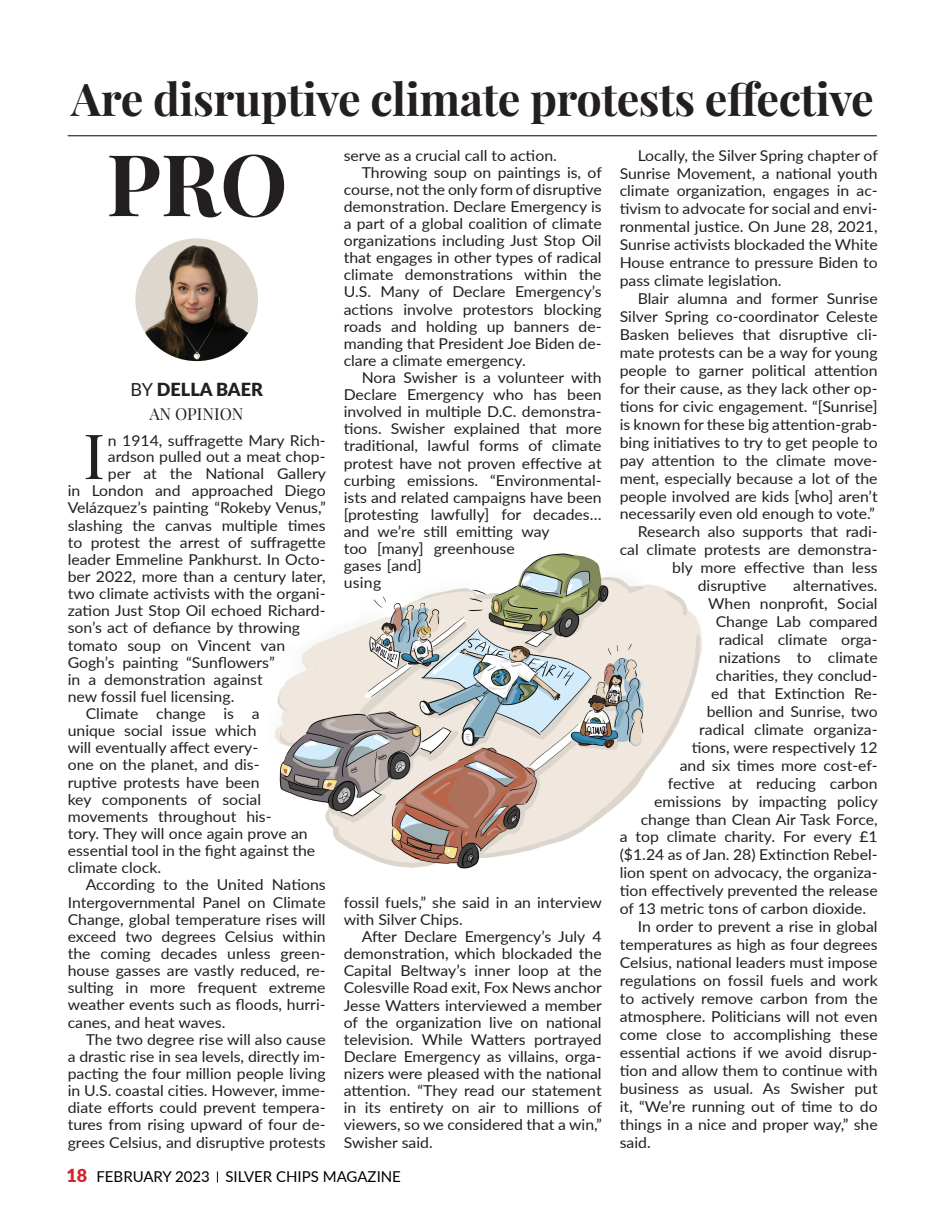
<style>
.page{position:relative;width:945px;height:1215px;background:#fff}
.page>*{position:absolute;margin:0;border:0;box-sizing:border-box;transform-origin:0 0}
.t1{font:700 85.5px "Playfair Display";color:#231f20}
.t2{font:62.4px "Playfair Display";color:#231f20;scale:1.05 1}
.t3{font:700 45px "Playfair Display";letter-spacing:-.01em;color:#231f20}
.t4{font:900 18px "Lato";color:#231f20}
.t5{font:16.5px "Playfair Display";letter-spacing:-.01em;color:#231f20}
.t6{font:15px/17.1px "Lato";color:#231f20;text-align:justify;scale:1.05 1}
.t7{font:15px "Lato";color:#000}
.s1{font-weight:400}
.s2{font-weight:900;font-size:18px;color:#d5232b}
</style>
<div class="page">
<img style="left:275px;top:553px;width:427px;height:316px">
<hr style="left:68px;top:135px;width:809px;height:1px;background:#231f20">
<img style="left:135px;top:238px;width:123px;height:123px;border-radius:61px">
<p class="t3" style="left:71px;top:71px;width:804px">Are disruptive climate protests effective</p>
<p class="t1" style="left:106px;top:130px;width:183px">PRO</p>
<p class="t6" style="left:344px;top:146px;width:205px">serve as a crucial call to action.</p>
<p class="t6" style="left:362px;top:163px;width:230px">Throwing soup on paintings is, of</p>
<p class="t6" style="left:344px;top:180px;width:247px">course, not the only form of disruptive</p>
<p class="t6" style="left:344px;top:197px;width:247px">demonstration. Declare Emergency is</p>
<p class="t6" style="left:344px;top:214px;width:247px">a part of a global coalition of climate</p>
<p class="t6" style="left:344px;top:232px;width:247px">organizations including Just Stop Oil</p>
<p class="t6" style="left:344px;top:249px;width:247px">that engages in other types of radical</p>
<p class="t6" style="left:344px;top:266px;width:247px">climate demonstrations within the</p>
<p class="t6" style="left:344px;top:283px;width:247px">U.S. Many of Declare Emergency’s</p>
<p class="t6" style="left:344px;top:300px;width:247px">actions involve protestors blocking</p>
<p class="t6" style="left:344px;top:317px;width:247px">roads and holding up banners de-</p>
<p class="t6" style="left:344px;top:334px;width:247px">manding that President Joe Biden de-</p>
<p class="t6" style="left:344px;top:351px;width:175px">clare a climate emergency.</p>
<p class="t6" style="left:362px;top:368px;width:230px">Nora Swisher is a volunteer with</p>
<p class="t6" style="left:344px;top:386px;width:247px">Declare Emergency who has been</p>
<p class="t6" style="left:344px;top:403px;width:247px">involved in multiple D.C. demonstra-</p>
<p class="t6" style="left:344px;top:420px;width:247px">tions. Swisher explained that more</p>
<p class="t6" style="left:344px;top:437px;width:247px">traditional, lawful forms of climate</p>
<p class="t6" style="left:344px;top:454px;width:247px">protest have not proven effective at</p>
<p class="t6" style="left:344px;top:471px;width:247px">curbing emissions. “Environmental-</p>
<p class="t6" style="left:344px;top:488px;width:247px">ists and related campaigns have been</p>
<p class="t6" style="left:344px;top:505px;width:247px">[protesting lawfully] for decades…</p>
<p class="t6" style="left:344px;top:522px;width:198px">and we’re still emitting way</p>
<p class="t6" style="left:344px;top:540px;width:164px">too [many] greenhouse</p>
<p class="t6" style="left:344px;top:557px;width:76px">gases [and]</p>
<p class="t6" style="left:344px;top:574px;width:37px">using</p>
<p class="t6" style="left:620px;top:145px;width:247px;line-height:18px;text-indent:18px">Locally, the Silver Spring chapter of Sunrise Movement, a national youth climate organization, engages in ac&shy;tivism to advocate for social and envi&shy;ronmental justice. On June 28, 2021, Sunrise activists blockaded the White House entrance to pressure Biden to pass climate legislation.</p>
<p class="t6" style="left:638px;top:289px;width:230px">Blair alumna and former Sunrise</p>
<p class="t6" style="left:620px;top:307px;width:247px">Silver Spring co-coordinator Celeste</p>
<p class="t6" style="left:620px;top:325px;width:247px">Basken believes that disruptive cli-</p>
<p class="t6" style="left:620px;top:343px;width:247px">mate protests can be a way for young</p>
<p class="t6" style="left:620px;top:361px;width:247px">people to garner political attention</p>
<p class="t6" style="left:620px;top:379px;width:247px">for their cause, as they lack other op-</p>
<p class="t6" style="left:620px;top:397px;width:247px">tions for civic engagement. “[Sunrise]</p>
<p class="t6" style="left:620px;top:415px;width:247px">is known for these big attention-grab-</p>
<p class="t6" style="left:620px;top:433px;width:247px">bing initiatives to try to get people to</p>
<p class="t6" style="left:620px;top:451px;width:247px">pay attention to the climate move-</p>
<p class="t6" style="left:620px;top:469px;width:247px">ment, especially because a lot of the</p>
<p class="t6" style="left:620px;top:487px;width:247px">people involved are kids [who] aren’t</p>
<p class="t6" style="left:620px;top:505px;width:245px">necessarily even old enough to vote.”</p>
<p class="t6" style="left:638px;top:523px;width:230px">Research also supports that radi-</p>
<p class="t6" style="left:620px;top:541px;width:247px">cal climate protests are demonstra-</p>
<p class="t6" style="left:672px;top:559px;width:197px">bly more effective than less</p>
<p class="t6" style="left:698px;top:577px;width:67px">disruptive</p>
<p class="t6" style="left:793px;top:577px;width:82px">alternatives.</p>
<p class="t6" style="left:708px;top:595px;width:163px">When nonprofit, Social</p>
<p class="t6" style="left:716px;top:612px;width:156px">Change Lab compared</p>
<p class="t6" style="left:719px;top:630px;width:153px">radical climate orga-</p>
<p class="t6" style="left:719px;top:648px;width:153px">nizations to climate</p>
<p class="t6" style="left:716px;top:666px;width:156px">charities, they conclud-</p>
<p class="t6" style="left:711px;top:684px;width:160px">ed that Extinction Re-</p>
<p class="t6" style="left:707px;top:702px;width:164px">bellion and Sunrise, two</p>
<p class="t6" style="left:699px;top:720px;width:171px">radical climate organiza-</p>
<p class="t6" style="left:692px;top:738px;width:179px">tions, were respectively 12</p>
<p class="t6" style="left:680px;top:756px;width:190px">and six times more cost-ef-</p>
<p class="t6" style="left:668px;top:774px;width:201px">fective at reducing carbon</p>
<p class="t6" style="left:654px;top:792px;width:215px">emissions by impacting policy</p>
<p class="t6" style="left:641px;top:810px;width:227px">change than Clean Air Task Force,</p>
<p class="t6" style="left:620px;top:828px;width:247px">a top climate charity. For every £1</p>
<p class="t6" style="left:620px;top:846px;width:247px">($1.24 as of Jan. 28) Extinction Rebel-</p>
<p class="t6" style="left:620px;top:864px;width:247px">lion spent on advocacy, the organiza-</p>
<p class="t6" style="left:620px;top:882px;width:247px">tion effectively prevented the release</p>
<p class="t6" style="left:620px;top:900px;width:236px">of 13 metric tons of carbon dioxide.</p>
<p class="t6" style="left:638px;top:918px;width:230px">In order to prevent a rise in global</p>
<p class="t6" style="left:620px;top:935px;width:247px">temperatures as high as four degrees</p>
<p class="t6" style="left:620px;top:953px;width:247px">Celsius, national leaders must impose</p>
<p class="t6" style="left:620px;top:971px;width:247px">regulations on fossil fuels and work</p>
<p class="t6" style="left:620px;top:989px;width:247px">to actively remove carbon from the</p>
<p class="t6" style="left:620px;top:1007px;width:247px">atmosphere. Politicians will not even</p>
<p class="t6" style="left:620px;top:1025px;width:247px">come close to accomplishing these</p>
<p class="t6" style="left:620px;top:1043px;width:247px">essential actions if we avoid disrup-</p>
<p class="t6" style="left:620px;top:1061px;width:247px">tion and allow them to continue with</p>
<p class="t6" style="left:620px;top:1079px;width:247px">business as usual. As Swisher put</p>
<p class="t6" style="left:620px;top:1097px;width:247px">it, “We’re running out of time to do</p>
<p class="t6" style="left:620px;top:1115px;width:247px">things in a nice and proper way,” she</p>
<p class="t6" style="left:620px;top:1133px;width:31px">said.</p>
<p class="t4" style="left:131px;top:376px;width:134px"><span class="s1">BY</span> DELLA BAER</p>
<p class="t5" style="left:149px;top:403px;width:96px">AN OPINION</p>
<p class="t2" style="left:83px;top:417px;width:23px">I</p>
<p class="t6" style="left:108px;top:431px;width:209px">n 1914, suffragette Mary Rich-</p>
<p class="t6" style="left:108px;top:448px;width:209px">ardson pulled out a meat chop-</p>
<p class="t6" style="left:108px;top:465px;width:209px">per at the National Gallery</p>
<p class="t6" style="left:68px;top:482px;width:247px">in London and approached Diego</p>
<p class="t6" style="left:68px;top:499px;width:247px">Velázquez’s painting “Rokeby Venus,”</p>
<p class="t6" style="left:68px;top:516px;width:247px">slashing the canvas multiple times</p>
<p class="t6" style="left:68px;top:533px;width:247px">to protest the arrest of suffragette</p>
<p class="t6" style="left:68px;top:550px;width:247px">leader Emmeline Pankhurst. In Octo-</p>
<p class="t6" style="left:68px;top:567px;width:247px">ber 2022, more than a century later,</p>
<p class="t6" style="left:68px;top:584px;width:247px">two climate activists with the organi-</p>
<p class="t6" style="left:68px;top:602px;width:247px">zation Just Stop Oil echoed Richard-</p>
<p class="t6" style="left:68px;top:619px;width:223px">son’s act of defiance by throwing</p>
<p class="t6" style="left:68px;top:636px;width:209px">tomato soup on Vincent van</p>
<p class="t6" style="left:68px;top:653px;width:199px">Gogh’s painting “Sunflowers”</p>
<p class="t6" style="left:68px;top:670px;width:187px">in a demonstration against</p>
<p class="t6" style="left:68px;top:687px;width:160px">new fossil fuel licensing.</p>
<p class="t6" style="left:68px;top:704px;width:237px;text-align:left;text-indent:18px">Climate change is a<br>unique social issue which<br>will eventually affect every-<br>one on the planet, and dis-<br>ruptive protests have been<br>key components of social movements throughout his-<br>tory. They will once again prove an essential tool in the fight against the climate clock.</p>
<p class="t6" style="left:68px;top:876px;width:247px;text-indent:18px">According to the United Nations Intergovernmental Panel on Climate Change, global temperature rises will exceed two degrees Celsius within the coming decades unless green&shy;house gasses are vastly reduced, re&shy;sulting in more frequent extreme weather events such as floods, hurri&shy;canes, and heat waves.</p>
<p class="t6" style="left:68px;top:1030px;width:247px;text-indent:18px">The two degree rise will also cause a drastic rise in sea levels, directly im&shy;pacting the four million people living in U.S. coastal cities. However, imme&shy;diate efforts could prevent tempera&shy;tures from rising upward of four de&shy;grees Celsius, and disruptive protests</p>
<p class="t6" style="left:344px;top:893px;width:248px">fossil fuels,” she said in an interview with Silver Chips.</p>
<p class="t6" style="left:344px;top:928px;width:248px;text-indent:18px">After Declare Emergency’s July 4 demonstration, which blockaded the Capital Beltway’s inner loop at the Colesville Road exit, Fox News anchor Jesse Watters interviewed a member of the organization live on national television. While Watters portrayed Declare Emergency as villains, orga&shy;nizers were pleased with the national attention. “They read our statement in its entirety on air to millions of viewers, so we considered that a win,” Swisher said.</p>
<p class="t7" style="left:66px;top:1166px;width:336px"><span class="s2">18</span> FEBRUARY 2023 SILVER CHIPS MAGAZINE</p>
</div>
